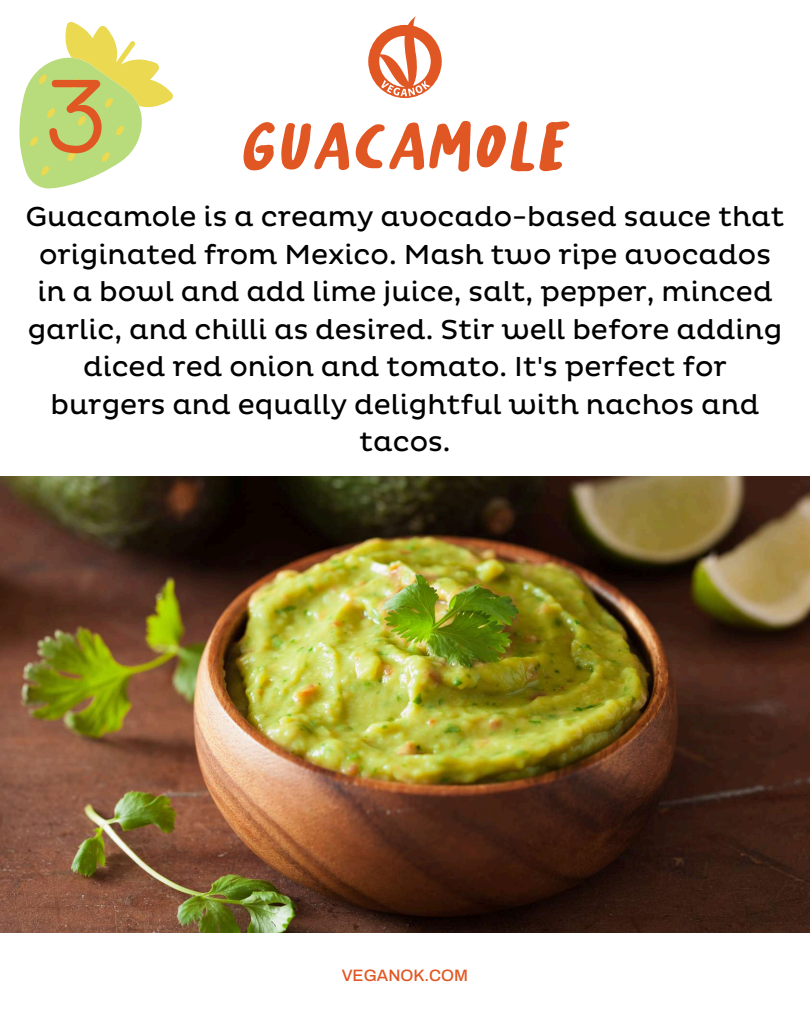
<style>
.page{position:relative;width:810px;height:1013px;background:#fff}
.page>*{position:absolute;margin:0;border:0;box-sizing:border-box;transform-origin:0 0}
.t1{font:80.4px "Long Weekend";color:#e15723}
.t2{font:28px/37.5px "Pluto";color:#000;text-align:center}
.t3{font:500 16.5px "Archivo";color:#e15723}
</style>
<div class="page">
<svg style="left:19px;top:22px;width:154px;height:166px"></svg>
<img style="left:0;top:476px;width:810px;height:456px">
<svg style="left:368px;top:16px;width:74px;height:82px"></svg>
<h1 class="t1" style="left:45px;top:118px;width:526px"><sup>3</sup> GUACAMOLE</h1>
<p class="t2" style="left:25px;top:199px;width:761px">Guacamole is a creamy avocado-based sauce that originated from Mexico. Mash two ripe avocados in a bowl and add lime juice, salt, pepper, minced garlic, and chilli as desired. Stir well before adding diced red onion and tomato. It's perfect for burgers and equally delightful with nachos and tacos.</p>
<p class="t3" style="left:342px;top:966px;width:128px">VEGANOK.COM</p>
</div>
